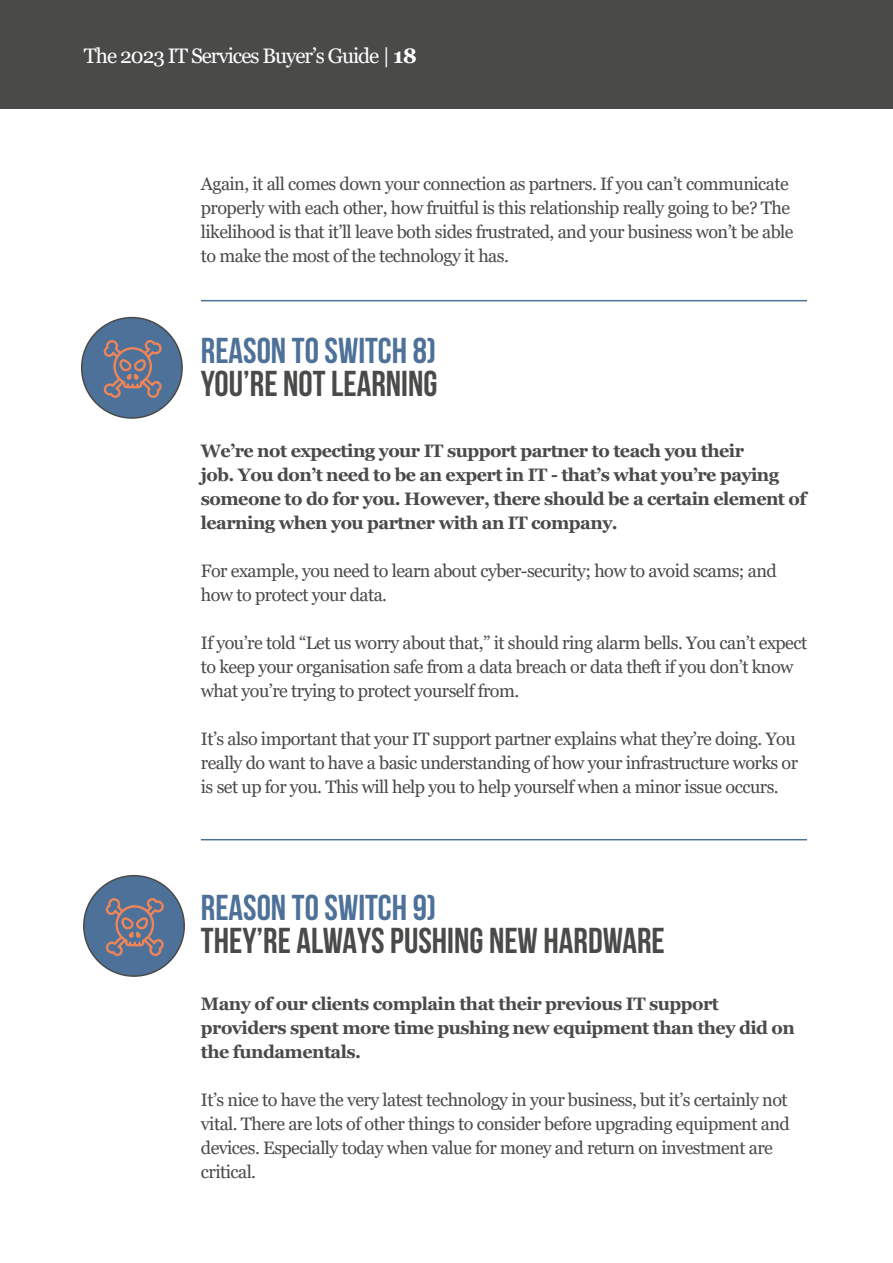
<style>
.page{position:relative;width:893px;height:1263px;background:#fff}
.page>*{position:absolute;margin:0;border:0;box-sizing:border-box;transform-origin:0 0}
.t1{font:700 36px "Bebas Neue";color:#4a4a49}
.t2{font:700 36px "Bebas Neue";color:#4d7198}
.t3{font:21px "Georgia";letter-spacing:-.05em;color:#fff}
.t4{font:18px/24px "Georgia";letter-spacing:-.03em;color:#4a4a49}
.t5{font:700 18px/24px "Georgia";letter-spacing:-.03em;color:#4a4a49}
.s1{font-weight:700}
</style>
<div class="page">
<div style="left:84px;top:876px;width:100px;height:100px;background:#4d7198;border-radius:50%"></div>
<div style="left:83px;top:875px;width:102px;height:102px;border:2px solid #4a4a49;border-radius:50%"></div>
<svg style="left:106px;top:898px;width:58px;height:58px"></svg>
<div style="left:82px;top:318px;width:100px;height:100px;background:#4d7198;border-radius:50%"></div>
<div style="left:81px;top:317px;width:102px;height:102px;border:2px solid #4a4a49;border-radius:50%"></div>
<svg style="left:104px;top:340px;width:58px;height:58px"></svg>
<hr style="left:201px;top:300px;width:606px;height:1px;background:#4d7198">
<hr style="left:201px;top:839px;width:606px;height:1px;background:#4d7198">
<div style="left:0;top:0;width:893px;height:108px;background:#4a4a49"></div>
<p class="t3" style="left:84px;top:43px;width:335px">The 2023 IT Services Buyer’s Guide | <span class="s1">18</span></p>
<p class="t4" style="left:201px;top:172px;width:594px">Again, it all comes down your connection as partners. If you can’t communicate properly with each other, how fruitful is this relationship really going to be? The likelihood is that it’ll leave both sides frustrated, and your business won’t be able to make the most of the technology it has.</p>
<h1 class="t2" style="left:201px;top:330px;width:237px">REASON TO SWITCH 8)</h1>
<h1 class="t1" style="left:201px;top:363px;width:238px">YOU’RE NOT LEARNING</h1>
<p class="t5" style="left:201px;top:439px;width:607px">We’re not expecting your IT support partner to teach you their<br>job. You don’t need to be an expert in IT - that’s what you’re paying someone to do for you. However, there should be a certain element of learning when you partner with an IT company.</p>
<p class="t4" style="left:201px;top:559px;width:577px">For example, you need to learn about cyber-security; how to avoid scams; and how to protect your data.</p>
<p class="t4" style="left:201px;top:631px;width:608px">If you’re told “Let us worry about that,” it should ring alarm bells. You can’t expect to keep your organisation safe from a data breach or data theft if you don’t know what you’re trying to protect yourself from.</p>
<p class="t4" style="left:201px;top:727px;width:599px">It’s also important that your IT support partner explains what they’re doing. You really do want to have a basic understanding of how your infrastructure works or is set up for you. This will help you to help yourself when a minor issue occurs.</p>
<h1 class="t2" style="left:201px;top:887px;width:237px">REASON TO SWITCH 9)</h1>
<h1 class="t1" style="left:201px;top:920px;width:465px">THEY’RE ALWAYS PUSHING NEW HARDWARE</h1>
<p class="t5" style="left:201px;top:992px;width:596px">Many of our clients complain that their previous IT support providers spent more time pushing new equipment than they did on the fundamentals.</p>
<p class="t4" style="left:201px;top:1088px;width:590px">It’s nice to have the very latest technology in your business, but it’s certainly not vital. There are lots of other things to consider before upgrading equipment and devices. Especially today when value for money and return on investment are critical.</p>
</div>
